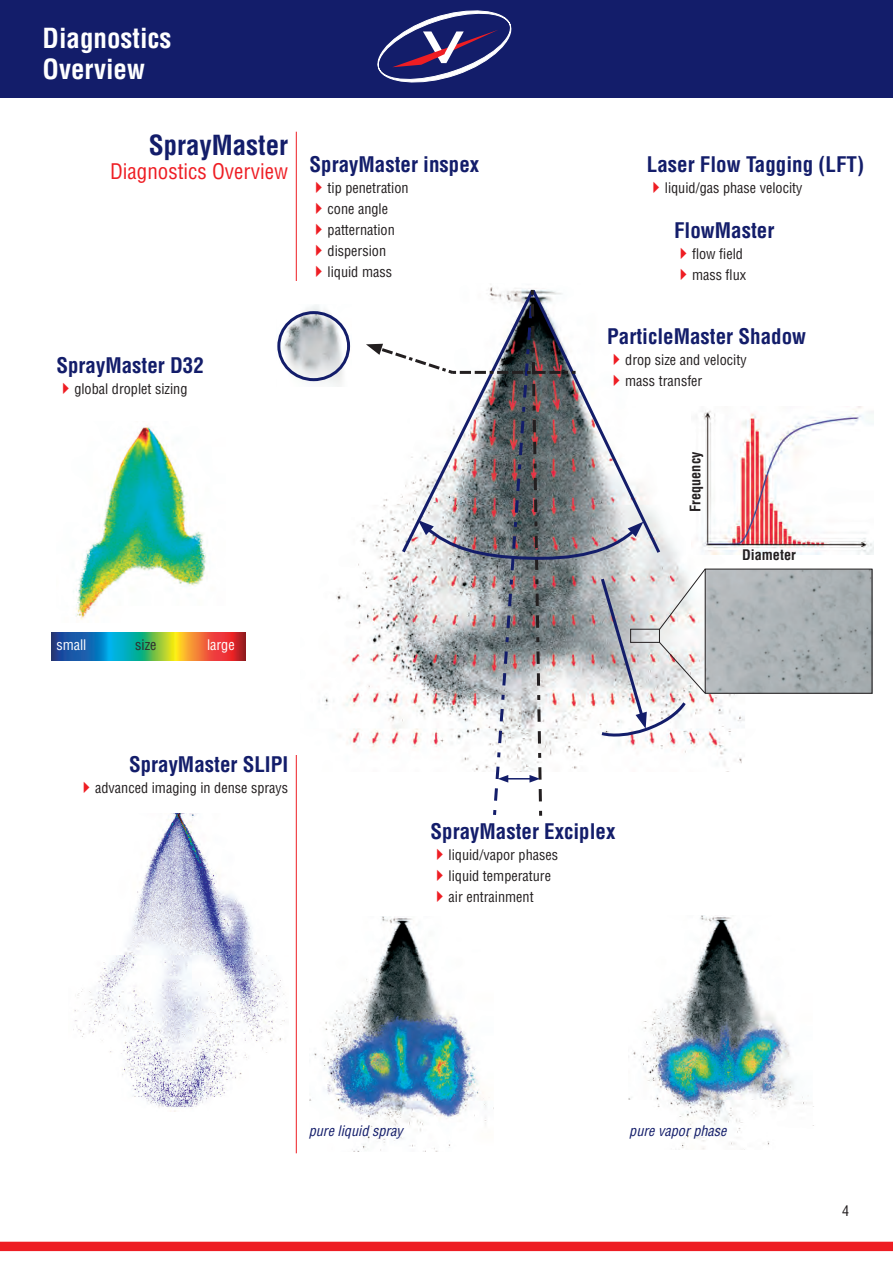
<style>
.page{position:relative;width:893px;height:1263px;background:#fff}
.page>*{position:absolute;margin:0;border:0;box-sizing:border-box;transform-origin:0 0}
.t1{font:700 condensed 27px/31.5px "Helvetica";color:#fff}
.t2{font:700 condensed 27px "Helvetica";color:#131d6a}
.t3{font:700 condensed 21px "Helvetica";color:#131d6a}
.t4{font:condensed 21px "Helvetica";color:#ee1d23}
.t5{font:condensed 14.25px "Helvetica";color:#231f20}
.t6{font:italic condensed 14.25px "Helvetica";color:#131d6a}
.t7{font:700 condensed 14.25px "Helvetica";color:#231f20}
.t8{font:condensed 14.25px "Helvetica";color:#fff}
.t9{font:condensed 14.25px "Helvetica";color:#2f2d2e}
.s1{color:#ee1d23}
</style>
<div class="page">
<div style="left:0;top:0;width:893px;height:97px;background:#131d6a"></div>
<hr style="left:296px;top:132px;width:1px;height:1021px;background:#ee1d23">
<svg style="left:378px;top:11px;width:133px;height:71px"></svg>
<div style="left:288px;top:281px;width:19px;height:474px;background:#fff"></div>
<img style="left:324px;top:524px;width:469px;height:248px">
<img style="left:278px;top:305px;width:73px;height:82px">
<div style="left:277px;top:311px;width:73px;height:70px;border:3px solid #131d6a;border-radius:50%"></div>
<img style="left:706px;top:406px;width:167px;height:149px">
<img style="left:73px;top:425px;width:133px;height:195px">
<img style="left:73px;top:814px;width:215px;height:298px">
<svg style="left:366px;top:287px;width:340px;height:529px"></svg>
<img style="left:707px;top:571px;width:163px;height:120px">
<img style="left:52px;top:633px;width:194px;height:28px">
<img style="left:309px;top:916px;width:185px;height:235px">
<img style="left:629px;top:915px;width:185px;height:234px">
<div style="left:0;top:1242px;width:893px;height:9px;background:#ee1d23"></div>
<h1 class="t1" style="left:43px;top:22px;width:130px">Diagnostics<br>Overview</h1>
<h1 class="t2" style="left:149px;top:129px;width:141px">SprayMaster</h1>
<h2 class="t4" style="left:110px;top:158px;width:371px">Diagnostics Overview <sup>SprayMaster</sup> <sup>inspex</sup></h2>
<p class="t5" style="left:310px;top:179px;width:101px"><span class="s1">✔</span>tip penetration</p>
<p class="t5" style="left:310px;top:200px;width:80px"><span class="s1">✔</span>cone angle</p>
<p class="t5" style="left:310px;top:221px;width:87px"><span class="s1">✔</span>patternation</p>
<p class="t5" style="left:310px;top:242px;width:78px"><span class="s1">✔</span>dispersion</p>
<p class="t5" style="left:310px;top:263px;width:84px"><span class="s1">✔</span>liquid mass</p>
<h2 class="t3" style="left:56px;top:353px;width:149px">SprayMaster D32</h2>
<p class="t5" style="left:56px;top:380px;width:133px"><span class="s1">✔</span>global droplet sizing</p>
<p class="t8" style="left:56px;top:636px;width:32px">small</p>
<p class="t9" style="left:135px;top:636px;width:23px">size</p>
<p class="t8" style="left:207px;top:636px;width:29px">large</p>
<h2 class="t3" style="left:129px;top:752px;width:161px">SprayMaster SLIPI</h2>
<p class="t5" style="left:77px;top:779px;width:213px"><span class="s1">✔</span>advanced imaging in dense sprays</p>
<h2 class="t3" style="left:647px;top:151px;width:219px">Laser Flow Tagging (LFT)</h2>
<p class="t5" style="left:647px;top:179px;width:157px"><span class="s1">✔</span>liquid/gas phase velocity</p>
<h2 class="t3" style="left:674px;top:218px;width:102px">FlowMaster</h2>
<p class="t5" style="left:674px;top:245px;width:71px"><span class="s1">✔</span>flow field</p>
<p class="t5" style="left:674px;top:266px;width:74px"><span class="s1">✔</span>mass flux</p>
<h2 class="t3" style="left:607px;top:324px;width:200px">ParticleMaster Shadow</h2>
<p class="t5" style="left:607px;top:351px;width:141px"><span class="s1">✔</span>drop size and velocity</p>
<p class="t5" style="left:607px;top:372px;width:97px"><span class="s1">✔</span>mass transfer</p>
<p class="t7" style="left:687px;top:512px;width:62px;rotate:-90deg">Frequency</p>
<p class="t7" style="left:742px;top:546px;width:55px">Diameter</p>
<h2 class="t3" style="left:431px;top:819px;width:186px">SprayMaster Exciplex</h2>
<p class="t5" style="left:431px;top:846px;width:129px"><span class="s1">✔</span>liquid/vapor phases</p>
<p class="t5" style="left:431px;top:867px;width:122px"><span class="s1">✔</span>liquid temperature</p>
<p class="t5" style="left:431px;top:888px;width:105px"><span class="s1">✔</span>air entrainment</p>
<p class="t6" style="left:309px;top:1122px;width:96px">pure liquid spray</p>
<p class="t6" style="left:629px;top:1121px;width:99px">pure vapor phase</p>
<p class="t5" style="left:842px;top:1201px;width:9px">4</p>
</div>
